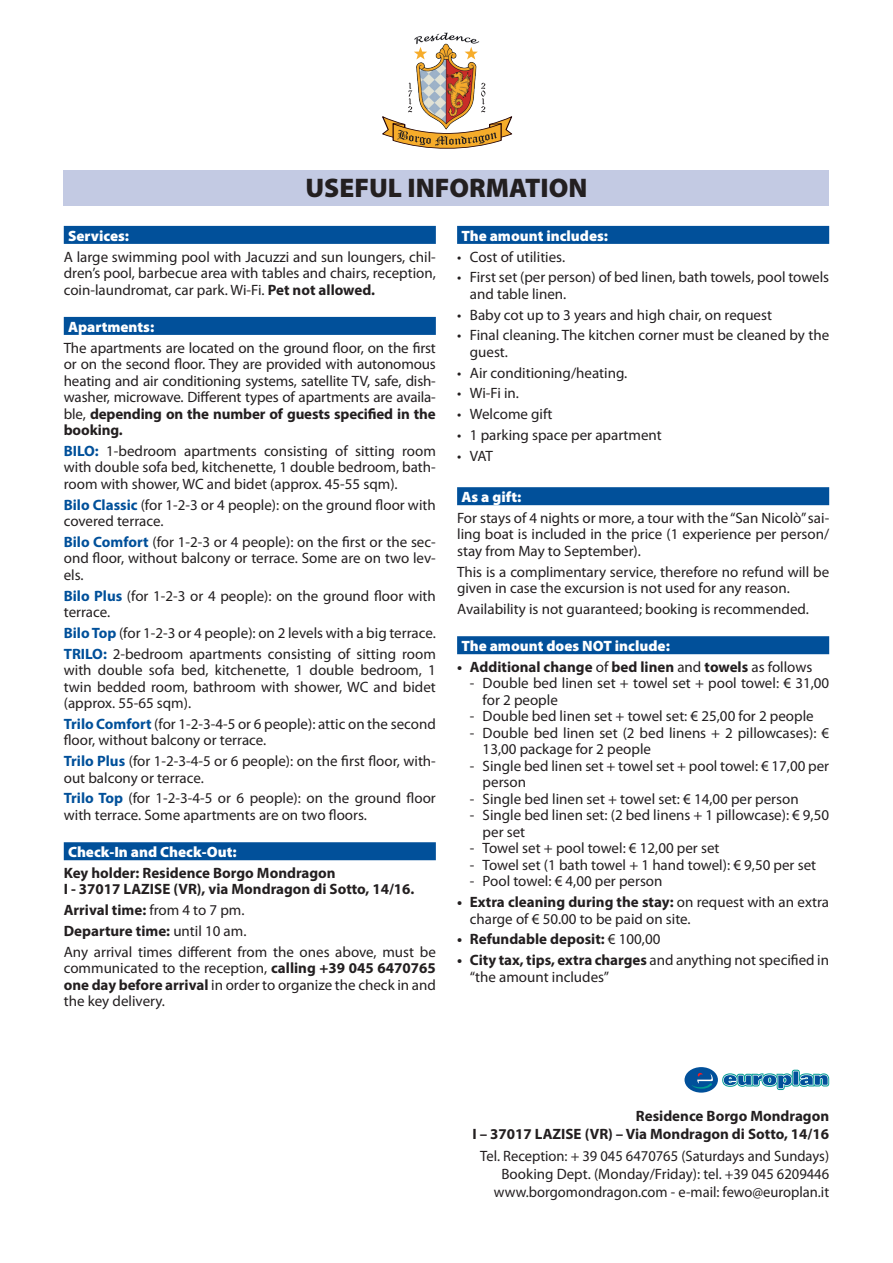
<style>
.page{position:relative;width:893px;height:1263px;background:#fff}
.page>*{position:absolute;margin:0;border:0;box-sizing:border-box;transform-origin:0 0}
.t1{font:900 27px "Myriad Pro";color:#231f20}
.t2{font:15px/16.5px "Myriad Pro";color:#231f20}
.t3{font:700 15px/16.5px "Myriad Pro";color:#231f20}
.t4{font:900 15px "Myriad Pro";color:#fff}
.s1{font-weight:700}
.s2{font-weight:700;color:#01509a}
.s3{font-weight:400}
</style>
<div class="page">
<div style="left:64px;top:226px;width:372px;height:18px;background:#01509a"></div>
<div style="left:64px;top:317px;width:372px;height:18px;background:#01509a"></div>
<div style="left:64px;top:842px;width:372px;height:18px;background:#01509a"></div>
<div style="left:457px;top:226px;width:372px;height:18px;background:#01509a"></div>
<div style="left:457px;top:487px;width:372px;height:18px;background:#01509a"></div>
<div style="left:457px;top:636px;width:372px;height:18px;background:#01509a"></div>
<div style="left:64px;top:170px;width:765px;height:35px;background:#c3cae3"></div>
<div style="left:684px;top:1067px;width:34px;height:25px;background:#01509a;border-radius:50%"></div>
<svg style="left:692px;top:1073px;width:21px;height:16px"></svg>
<svg style="left:792px;top:1070px;width:8px;height:16px"></svg>
<svg style="left:793px;top:1071px;width:6px;height:14px"></svg>
<svg style="left:722px;top:1073px;width:71px;height:17px"></svg>
<div style="left:793px;top:1071px;width:5px;height:14px;background:#01509a"></div>
<svg style="left:799px;top:1073px;width:30px;height:14px"></svg>
<img style="left:409px;top:44px;width:75px;height:39px">
<svg style="left:382px;top:83px;width:131px;height:66px"></svg>
<img style="left:414px;top:32px;width:66px;height:12px">
<svg style="left:465px;top:47px;width:13px;height:13px"></svg>
<svg style="left:414px;top:47px;width:13px;height:13px"></svg>
<h1 class="t1" style="left:305px;top:172px;width:283px">USEFUL INFORMATION</h1>
<p class="t4" style="left:68px;top:227px;width:63px">Services:</p>
<p class="t2" style="left:64px;top:248px;width:374px;text-align:justify">A large swimming pool with Jacuzzi and sun loungers, chil&shy;dren’s pool, barbecue area with tables and chairs, reception, coin-laundromat, car park. Wi-Fi. <span class="s1">Pet not allowed.</span></p>
<p class="t4" style="left:68px;top:318px;width:88px">Apartments:</p>
<p class="t2" style="left:64px;top:339px;width:374px;text-align:justify">The apartments are located on the ground floor, on the first or on the second floor. They are provided with autonomous heating and air conditioning systems, satellite TV, safe, dish&shy;washer, microwave. Different types of apartments are availa&shy;ble, <span class="s1">depending on the number of guests specified in the booking.</span></p>
<p class="t2" style="left:64px;top:442px;width:374px;text-align:justify"><span class="s2">BILO:</span> 1-bedroom apartments consisting of sitting room with double sofa bed, kitchenette, 1 double bedroom, bath&shy;room with shower, WC and bidet (approx. 45-55 sqm).</p>
<p class="t2" style="left:64px;top:496px;width:373px"><span class="s2">Bilo Classic</span> (for 1-2-3 or 4 people): on the ground floor with covered terrace.</p>
<p class="t2" style="left:64px;top:533px;width:374px;text-align:justify"><span class="s2">Bilo Comfort</span> (for 1-2-3 or 4 people): on the first or the sec&shy;ond floor, without balcony or terrace. Some are on two lev&shy;els.</p>
<p class="t2" style="left:64px;top:587px;width:374px"><span class="s2">Bilo Plus</span> (for 1-2-3 or 4 people): on the ground floor with terrace.</p>
<p class="t2" style="left:64px;top:622px;width:374px;line-height:20.7px"><span class="s2">Bilo Top</span> (for 1-2-3 or 4 people): on 2 levels with a big terrace.<br><span class="s2">TRILO:</span> 2-bedroom apartments consisting of sitting room</p>
<p class="t2" style="left:64px;top:661px;width:374px;text-align:justify">with double sofa bed, kitchenette, 1 double bedroom, 1 twin bedded room, bathroom with shower, WC and bidet (approx. 55-65 sqm).</p>
<p class="t2" style="left:64px;top:715px;width:374px"><span class="s2">Trilo Comfort</span> (for 1-2-3-4-5 or 6 people): attic on the second floor, without balcony or terrace.</p>
<p class="t2" style="left:64px;top:752px;width:374px"><span class="s2">Trilo Plus</span> (for 1-2-3-4-5 or 6 people): on the first floor, with&shy;out balcony or terrace.</p>
<p class="t2" style="left:64px;top:790px;width:374px"><span class="s2">Trilo Top</span> (for 1-2-3-4-5 or 6 people): on the ground floor with terrace. Some apartments are on two floors.</p>
<p class="t4" style="left:68px;top:843px;width:170px">Check-In and Check-Out:</p>
<p class="t3" style="left:64px;top:864px;width:352px">Key holder: Residence Borgo Mondragon<br>I - 37017 LAZISE (VR), via Mondragon di Sotto, 14/16.</p>
<p class="t2" style="left:64px;top:899px;width:374px;line-height:20.7px"><span class="s1">Arrival time:</span> from 4 to 7 pm.<br><span class="s1">Departure time:</span> until 10 am.<br>Any arrival times different from the ones above, must be</p>
<p class="t2" style="left:64px;top:959px;width:374px;text-align:justify">communicated to the reception, <span class="s1">calling +39 045 6470765 one day before arrival</span> in order to organize the check in and the key delivery.</p>
<p class="t4" style="left:461px;top:227px;width:148px">The amount includes:</p>
<p class="t2" style="left:457px;top:248px;width:110px">• Cost of utilities.</p>
<p class="t2" style="left:470px;top:269px;width:361px;text-indent:-13px">• First set (per person) of bed linen, bath towels, pool towels and table linen.</p>
<p class="t2" style="left:457px;top:306px;width:316px">• Baby cot up to 3 years and high chair, on request</p>
<p class="t2" style="left:470px;top:327px;width:361px;text-indent:-13px">• Final cleaning. The kitchen corner must be cleaned by the guest.</p>
<p class="t2" style="left:457px;top:364px;width:172px">• Air conditioning/heating.</p>
<p class="t2" style="left:457px;top:385px;width:63px">• Wi-Fi in.</p>
<p class="t2" style="left:457px;top:405px;width:97px">• Welcome gift</p>
<p class="t2" style="left:457px;top:426px;width:206px">• 1 parking space per apartment</p>
<p class="t2" style="left:457px;top:447px;width:37px">• VAT</p>
<p class="t4" style="left:461px;top:488px;width:62px">As a gift:</p>
<p class="t2" style="left:457px;top:509px;width:374px;text-align:justify">For stays of 4 nights or more, a tour with the “San Nicolò” sai&shy;ling boat is included in the price (1 experience per person/ stay from May to September).</p>
<p class="t2" style="left:457px;top:563px;width:374px">This is a complimentary service, therefore no refund will be given in case the excursion is not used for any reason.</p>
<p class="t2" style="left:457px;top:600px;width:353px">Availability is not guaranteed; booking is recommended.</p>
<p class="t4" style="left:461px;top:637px;width:210px">The amount does NOT include:</p>
<p class="t3" style="left:457px;top:658px;width:357px">• Additional change <span class="s3">of</span> bed linen <span class="s3">and</span> towels <span class="s3">as follows</span></p>
<p class="t2" style="left:483px;top:675px;width:348px;text-indent:-13px">- Double bed linen set + towel set + pool towel: € 31,00 for 2 people</p>
<p class="t2" style="left:470px;top:708px;width:345px">- Double bed linen set + towel set: € 25,00 for 2 people</p>
<p class="t2" style="left:483px;top:724px;width:348px;text-indent:-13px">- Double bed linen set (2 bed linens + 2 pillowcases): €<br>13,00 package for 2 people</p>
<p class="t2" style="left:483px;top:757px;width:348px;text-indent:-13px">- Single bed linen set + towel set + pool towel: € 17,00 per person</p>
<p class="t2" style="left:470px;top:790px;width:330px">- Single bed linen set + towel set: € 14,00 per person</p>
<p class="t2" style="left:483px;top:807px;width:348px;text-indent:-13px">- Single bed linen set: (2 bed linens + 1 pillowcase): € 9,50 per set</p>
<p class="t2" style="left:470px;top:840px;width:251px">- Towel set + pool towel: € 12,00 per set</p>
<p class="t2" style="left:470px;top:856px;width:348px">- Towel set (1 bath towel + 1 hand towel): € 9,50 per set</p>
<p class="t2" style="left:470px;top:873px;width:194px">- Pool towel: € 4,00 per person</p>
<p class="t2" style="left:470px;top:893px;width:361px;text-indent:-13px"><span class="s1">• Extra cleaning during the stay:</span> on request with an extra charge of € 50.00 to be paid on site.</p>
<p class="t3" style="left:457px;top:930px;width:205px">• Refundable deposit: <span class="s3">€ 100,00</span></p>
<p class="t2" style="left:470px;top:951px;width:361px;text-indent:-13px"><span class="s1">• City tax, tips, extra charges</span> and anything not specified in “the amount includes”</p>
<p class="t3" style="left:472px;top:1106px;width:358px;line-height:18px;text-align:right">Residence Borgo Mondragon<br>I – 37017 LAZISE (VR) – Via Mondragon di Sotto, 14/16</p>
<p class="t2" style="left:480px;top:1146px;width:350px;line-height:18px;text-align:right">Tel. Reception: + 39 045 6470765 (Saturdays and Sundays)<br>Booking Dept. (Monday/Friday): tel. +39 045 6209446 www.borgomondragon.com - e-mail: fewo@europlan.it</p>
</div>
